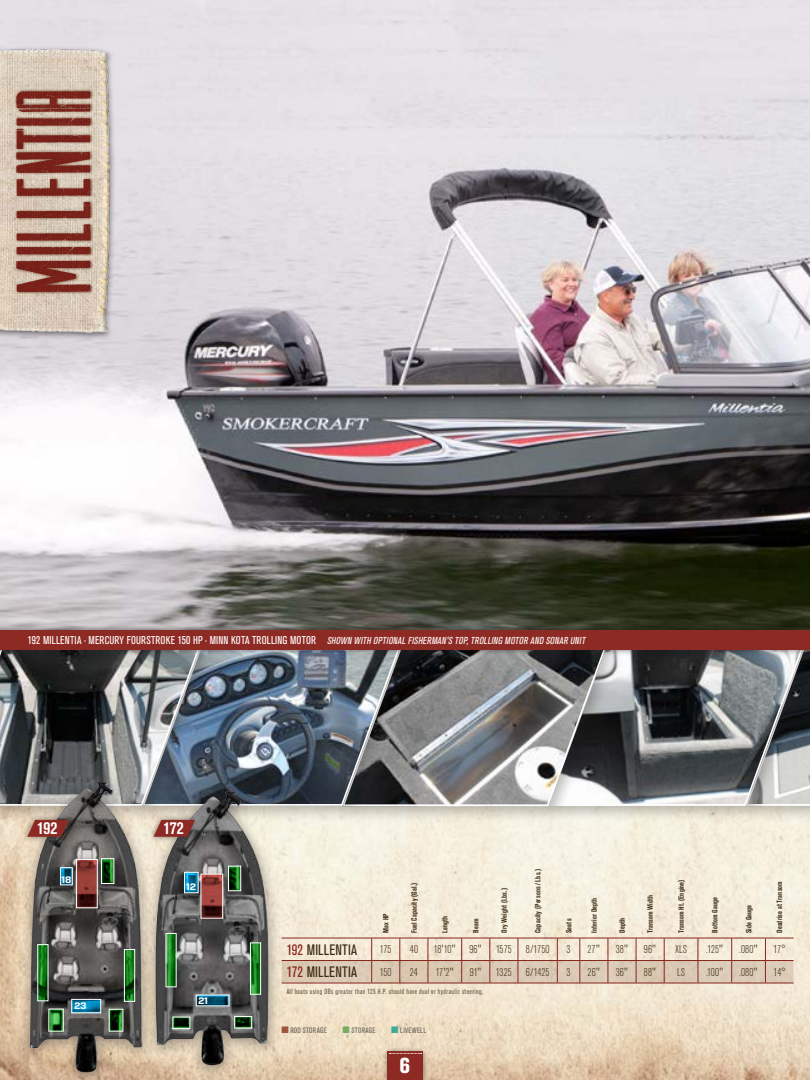
<style>
.page{position:relative;width:810px;height:1080px;background:#fff}
.page>*{position:absolute;margin:0;border:0;box-sizing:border-box;transform-origin:0 0}
.t1{font:800 condensed 21.5px "Akzidenz Grotesk BE";color:#fff}
.t2{font:700 condensed 17.5px "Akzidenz Grotesk BE";letter-spacing:-.015em;color:#fff}
.t3{font:condensed 15px "Akzidenz Grotesk BE";letter-spacing:.015em;color:#3e2e16}
.t4{font:condensed 11.25px "Akzidenz Grotesk BE";color:#fff}
.t5{font:300 condensed 11.25px "Akzidenz Grotesk BE";letter-spacing:.01em;color:#3e2e16}
.t6{font:700 9.38px "Forza";letter-spacing:-.04em;color:#fff}
.t7{font:condensed 7.75px "Akzidenz Grotesk BE";letter-spacing:.03em;color:#6d6e71}
.t8{font:700 condensed 7.5px "Akzidenz Grotesk BE";letter-spacing:.02em;color:#3e2e16;scale:.96 1}
.t9{font:condensed 7.5px "Akzidenz Grotesk BE";letter-spacing:.07em;color:#655c52;scale:.9 1}
.s1{font-style:italic;font-size:10px}
.s2{color:#8e2a24}
.s3{color:#a9604f}
.s4{color:#82c078}
.s5{color:#40c1c3}
</style>
<div class="page">
<img style="left:0;top:823px;width:810px;height:257px">
<img style="left:0;top:0;width:810px;height:623px">
<svg style="left:282px;top:938px;width:512px;height:46px"></svg>
<img style="left:0;top:34px;width:125px;height:313px">
<div style="left:14px;top:89px;width:79px;height:205px;background:#6d3518;opacity:.75"></div>
<svg style="left:16px;top:91px;width:74px;height:201px"></svg>
<div style="left:538px;top:631px;width:272px;height:192px;background:#231f20;opacity:.3"></div>
<svg style="left:625px;top:656px;width:183px;height:151px"></svg>
<div style="left:334px;top:631px;width:291px;height:192px;background:#231f20;opacity:.3"></div>
<svg style="left:419px;top:656px;width:191px;height:151px"></svg>
<div style="left:134px;top:631px;width:285px;height:192px;background:#231f20;opacity:.3"></div>
<img style="left:218px;top:656px;width:186px;height:151px">
<div style="left:0;top:631px;width:218px;height:192px;background:#231f20;opacity:.3"></div>
<svg style="left:0;top:656px;width:204px;height:151px"></svg>
<div style="left:0;top:623px;width:810px;height:33px;background:#231f20;opacity:.55"></div>
<div style="left:0;top:630px;width:810px;height:20px;background:#8e2a24"></div>
<div style="left:142px;top:780px;width:140px;height:300px;background:#231f20;opacity:.45"></div>
<img style="left:155px;top:791px;width:114px;height:275px">
<svg style="left:186px;top:874px;width:11px;height:17px"></svg>
<div style="left:184px;top:872px;width:15px;height:21px;border:1px solid #fff"></div>
<svg style="left:198px;top:997px;width:29px;height:7px"></svg>
<svg style="left:252px;top:944px;width:7px;height:49px"></svg>
<div style="left:250px;top:942px;width:11px;height:53px;border:1px solid #fff"></div>
<svg style="left:168px;top:935px;width:7px;height:50px"></svg>
<svg style="left:203px;top:876px;width:18px;height:41px"></svg>
<div style="left:201px;top:874px;width:22px;height:45px;border:1px solid #fff"></div>
<svg style="left:230px;top:868px;width:9px;height:21px"></svg>
<div style="left:228px;top:866px;width:13px;height:25px;border:1px solid #fff"></div>
<svg style="left:236px;top:1018px;width:14px;height:8px"></svg>
<div style="left:234px;top:1016px;width:18px;height:12px;border:1px solid #fff"></div>
<svg style="left:174px;top:1019px;width:14px;height:8px"></svg>
<div style="left:172px;top:1017px;width:18px;height:12px;border:1px solid #fff"></div>
<div style="left:17px;top:771px;width:138px;height:309px;background:#231f20;opacity:.45"></div>
<img style="left:30px;top:782px;width:113px;height:291px">
<svg style="left:62px;top:869px;width:9px;height:14px"></svg>
<div style="left:60px;top:867px;width:13px;height:18px;border:1px solid #fff"></div>
<svg style="left:73px;top:1001px;width:26px;height:10px"></svg>
<div style="left:71px;top:999px;width:30px;height:14px;border:1px solid #fff"></div>
<svg style="left:126px;top:951px;width:7px;height:49px"></svg>
<div style="left:124px;top:949px;width:11px;height:53px;border:1px solid #fff"></div>
<svg style="left:39px;top:946px;width:7px;height:53px"></svg>
<svg style="left:78px;top:861px;width:18px;height:45px"></svg>
<div style="left:76px;top:859px;width:22px;height:49px;border:1px solid #fff"></div>
<svg style="left:103px;top:860px;width:9px;height:22px"></svg>
<div style="left:101px;top:858px;width:13px;height:26px;border:1px solid #fff"></div>
<svg style="left:111px;top:1011px;width:10px;height:19px"></svg>
<div style="left:109px;top:1009px;width:14px;height:23px;border:1px solid #fff"></div>
<svg style="left:50px;top:1011px;width:12px;height:19px"></svg>
<div style="left:48px;top:1009px;width:16px;height:23px;border:1px solid #fff"></div>
<div style="left:147px;top:813px;width:54px;height:30px;background:#231f20;opacity:.55"></div>
<svg style="left:154px;top:820px;width:41px;height:17px"></svg>
<div style="left:21px;top:813px;width:54px;height:30px;background:#231f20;opacity:.55"></div>
<svg style="left:27px;top:820px;width:42px;height:17px"></svg>
<div style="left:381px;top:1045px;width:48px;height:35px;background:#231f20;opacity:.55"></div>
<div style="left:387px;top:1052px;width:36px;height:28px;background:#8e2a24"></div>
<svg style="left:389px;top:1053px;width:33px;height:1px"></svg>
<h3 class="t4" style="left:28px;top:634px;width:561px">19 2 M I L L E N T I A · M E R C U R Y F O U R S T R O K E 15 0 H P · M I N N K O TA T R O L L I N G M O T O R <span class="s1">SHOWN WITH OPTIONALFISHERMAN'S TOP,TROLLING MOTOR AND SONAR UNIT</span></h3>
<h2 class="t2" style="left:37px;top:818px;width:22px">192</h2>
<h2 class="t2" style="left:164px;top:818px;width:22px">172</h2>
<p class="t6" style="left:61px;top:873px;width:11px">18</p>
<p class="t6" style="left:74px;top:1000px;width:14px">23</p>
<p class="t6" style="left:186px;top:881px;width:11px">12</p>
<p class="t6" style="left:198px;top:994px;width:11px">21</p>
<p class="t8" style="left:382px;top:933px;width:22px;rotate:-90deg">Max HP</p>
<p class="t8" style="left:410px;top:933px;width:54px;rotate:-90deg">Fuel Capacity (Gal.)</p>
<p class="t8" style="left:441px;top:933px;width:20px;rotate:-90deg">Length</p>
<p class="t8" style="left:472px;top:933px;width:16px;rotate:-90deg">Beam</p>
<p class="t8" style="left:500px;top:933px;width:48px;rotate:-90deg">Dry Weight (Lbs.)</p>
<p class="t8" style="left:534px;top:933px;width:68px;rotate:-90deg">Capacity (Persons / Lbs.)</p>
<p class="t8" style="left:564px;top:933px;width:16px;rotate:-90deg">Seats</p>
<p class="t8" style="left:590px;top:933px;width:38px;rotate:-90deg">Interior Depth</p>
<p class="t8" style="left:618px;top:933px;width:17px;rotate:-90deg">Depth</p>
<p class="t8" style="left:646px;top:933px;width:41px;rotate:-90deg">Transom Width</p>
<p class="t8" style="left:677px;top:933px;width:57px;rotate:-90deg">Transom Ht. (Engine)</p>
<p class="t8" style="left:711px;top:933px;width:39px;rotate:-90deg">Bottom Gauge</p>
<p class="t8" style="left:744px;top:933px;width:31px;rotate:-90deg">Side Gauge</p>
<p class="t8" style="left:775px;top:933px;width:56px;rotate:-90deg">Deadrise at Transom</p>
<h3 class="t3" style="left:287px;top:941px;width:72px"><span class="s2">192</span> MILLENTIA</h3>
<h3 class="t5" style="left:380px;top:944px;width:13px">175</h3>
<h3 class="t5" style="left:410px;top:944px;width:10px">40</h3>
<h3 class="t5" style="left:434px;top:944px;width:117px">18'10" 96" 1575 8/1750</h3>
<h3 class="t5" style="left:567px;top:944px;width:5px">3</h3>
<h3 class="t5" style="left:588px;top:944px;width:14px">27"</h3>
<h3 class="t5" style="left:616px;top:944px;width:14px">38"</h3>
<h3 class="t5" style="left:644px;top:944px;width:14px">96"</h3>
<h3 class="t5" style="left:675px;top:944px;width:14px">XLS</h3>
<h3 class="t5" style="left:706px;top:944px;width:19px">.125"</h3>
<h3 class="t5" style="left:739px;top:944px;width:20px">.080"</h3>
<h3 class="t5" style="left:774px;top:944px;width:13px">17°</h3>
<h3 class="t3" style="left:287px;top:964px;width:72px"><span class="s2">172</span> MILLENTIA</h3>
<h3 class="t5" style="left:380px;top:966px;width:13px">150</h3>
<h3 class="t5" style="left:410px;top:966px;width:9px">24</h3>
<h3 class="t5" style="left:436px;top:966px;width:20px">17'2"</h3>
<h3 class="t5" style="left:470px;top:966px;width:14px">91"</h3>
<h3 class="t5" style="left:496px;top:966px;width:55px">1325 6/1425</h3>
<h3 class="t5" style="left:567px;top:966px;width:5px">3</h3>
<h3 class="t5" style="left:588px;top:966px;width:14px">26"</h3>
<h3 class="t5" style="left:616px;top:966px;width:14px">36"</h3>
<h3 class="t5" style="left:644px;top:966px;width:14px">88"</h3>
<h3 class="t5" style="left:677px;top:966px;width:9px">LS</h3>
<h3 class="t5" style="left:706px;top:966px;width:19px">.100"</h3>
<h3 class="t5" style="left:739px;top:966px;width:20px">.080"</h3>
<h3 class="t5" style="left:774px;top:966px;width:13px">14°</h3>
<p class="t9" style="left:287px;top:987px;width:220px">All boats using OBs greater than 125 H.P. should have dual or hydraulic steering.</p>
<p class="t7" style="left:282px;top:1026px;width:47px"><span class="s3">■</span> ROD STORAGE</p>
<p class="t7" style="left:343px;top:1026px;width:34px"><span class="s4">■</span> STORAGE</p>
<p class="t7" style="left:392px;top:1026px;width:36px"><span class="s5">■</span> LIVEWELL</p>
<h1 class="t1" style="left:400px;top:1053px;width:12px">6</h1>
</div>
